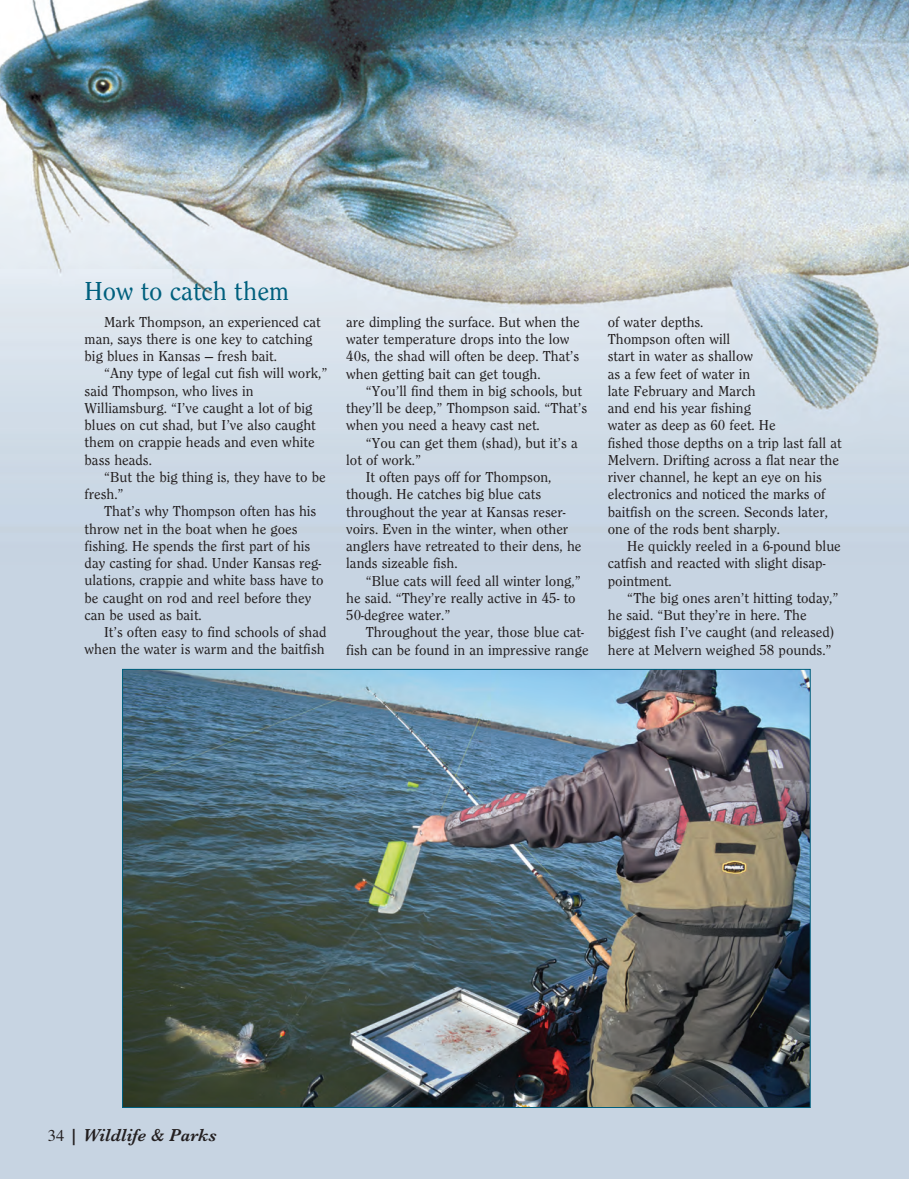
<style>
.page{position:relative;width:909px;height:1179px;background:#fff}
.page>*{position:absolute;margin:0;border:0;box-sizing:border-box;transform-origin:0 0}
.t1{font:27px "Clearface Regular DTC";color:#00607e}
.t2{font:italic 600 18px "Baskerville";color:#231f20}
.t3{font:15px "Clearface Regular DTC";color:#231f20}
.s1{font-family:"Times";font-weight:400;font-style:normal;font-size:16.5px}
</style>
<div class="page">
<img style="left:0;top:0;width:909px;height:1179px">
<img style="left:124px;top:671px;width:684px;height:435px">
<p class="t1" style="left:85px;top:281px;width:206px">How to catch them</p>
<p class="t3" style="left:104px;top:316px;width:218px">Mark Thompson, an experienced cat</p>
<p class="t3" style="left:85px;top:333px;width:229px">man, says there is one key to catching</p>
<p class="t3" style="left:85px;top:350px;width:194px">big blues in Kansas — fresh bait.</p>
<p class="t3" style="left:104px;top:368px;width:225px">“Any type of legal cut fish will work,”</p>
<p class="t3" style="left:85px;top:385px;width:170px">said Thompson, who lives in</p>
<p class="t3" style="left:85px;top:402px;width:229px">Williamsburg. “I’ve caught a lot of big</p>
<p class="t3" style="left:85px;top:419px;width:233px">blues on cut shad, but I’ve also caught</p>
<p class="t3" style="left:85px;top:437px;width:231px">them on crappie heads and even white</p>
<p class="t3" style="left:85px;top:454px;width:69px">bass heads.</p>
<p class="t3" style="left:104px;top:471px;width:223px">“But the big thing is, they have to be</p>
<p class="t3" style="left:85px;top:488px;width:40px">fresh.”</p>
<p class="t3" style="left:104px;top:506px;width:214px">That’s why Thompson often has his</p>
<p class="t3" style="left:85px;top:523px;width:214px">throw net in the boat when he goes</p>
<p class="t3" style="left:85px;top:540px;width:227px">fishing. He spends the first part of his</p>
<p class="t3" style="left:85px;top:557px;width:238px">day casting for shad. Under Kansas reg-</p>
<p class="t3" style="left:85px;top:575px;width:240px">ulations, crappie and white bass have to</p>
<p class="t3" style="left:85px;top:592px;width:228px">be caught on rod and reel before they</p>
<p class="t3" style="left:85px;top:609px;width:119px">can be used as bait.</p>
<p class="t3" style="left:104px;top:626px;width:224px">It’s often easy to find schools of shad</p>
<p class="t3" style="left:85px;top:644px;width:241px">when the water is warm and the baitfish</p>
<p class="t3" style="left:346px;top:316px;width:235px">are dimpling the surface. But when the</p>
<p class="t3" style="left:346px;top:333px;width:225px">water temperature drops into the low</p>
<p class="t3" style="left:346px;top:351px;width:234px">40s, the shad will often be deep. That’s</p>
<p class="t3" style="left:346px;top:368px;width:196px">when getting bait can get tough.</p>
<p class="t3" style="left:366px;top:385px;width:218px">“You’ll find them in big schools, but</p>
<p class="t3" style="left:346px;top:402px;width:242px">they’ll be deep,” Thompson said. “That’s</p>
<p class="t3" style="left:346px;top:420px;width:195px">when you need a heavy cast net.</p>
<p class="t3" style="left:366px;top:437px;width:214px">“You can get them (shad), but it’s a</p>
<p class="t3" style="left:346px;top:454px;width:76px">lot of work.”</p>
<p class="t3" style="left:366px;top:471px;width:187px">It often pays off for Thompson,</p>
<p class="t3" style="left:346px;top:489px;width:196px">though. He catches big blue cats</p>
<p class="t3" style="left:346px;top:506px;width:221px">throughout the year at Kansas reser-</p>
<p class="t3" style="left:346px;top:523px;width:224px">voirs. Even in the winter, when other</p>
<p class="t3" style="left:346px;top:540px;width:237px">anglers have retreated to their dens, he</p>
<p class="t3" style="left:346px;top:558px;width:113px">lands sizeable fish.</p>
<p class="t3" style="left:366px;top:575px;width:216px">“Blue cats will feed all winter long,”</p>
<p class="t3" style="left:346px;top:592px;width:231px">he said. “They’re really active in 45- to</p>
<p class="t3" style="left:346px;top:609px;width:106px">50-degree water.”</p>
<p class="t3" style="left:366px;top:627px;width:220px">Throughout the year, those blue cat-</p>
<p class="t3" style="left:346px;top:644px;width:244px">fish can be found in an impressive range</p>
<p class="t3" style="left:608px;top:316px;width:97px">of water depths.</p>
<p class="t3" style="left:608px;top:333px;width:124px">Thompson often will</p>
<p class="t3" style="left:608px;top:351px;width:147px">start in water as shallow</p>
<p class="t3" style="left:608px;top:368px;width:144px">as a few feet of water in</p>
<p class="t3" style="left:608px;top:385px;width:149px">late February and March</p>
<p class="t3" style="left:608px;top:402px;width:145px">and end his year fishing</p>
<p class="t3" style="left:608px;top:420px;width:169px">water as deep as 60 feet. He</p>
<p class="t3" style="left:608px;top:437px;width:235px">fished those depths on a trip last fall at</p>
<p class="t3" style="left:608px;top:454px;width:233px">Melvern. Drifting across a flat near the</p>
<p class="t3" style="left:608px;top:471px;width:215px">river channel, he kept an eye on his</p>
<p class="t3" style="left:608px;top:489px;width:219px">electronics and noticed the marks of</p>
<p class="t3" style="left:608px;top:506px;width:222px">baitfish on the screen. Seconds later,</p>
<p class="t3" style="left:608px;top:523px;width:174px">one of the rods bent sharply.</p>
<p class="t3" style="left:627px;top:540px;width:215px">He quickly reeled in a 6-pound blue</p>
<p class="t3" style="left:608px;top:558px;width:219px">catfish and reacted with slight disap-</p>
<p class="t3" style="left:608px;top:575px;width:66px">pointment.</p>
<p class="t3" style="left:627px;top:592px;width:213px">“The big ones aren’t hitting today,”</p>
<p class="t3" style="left:608px;top:609px;width:200px">he said. “But they’re in here. The</p>
<p class="t3" style="left:608px;top:627px;width:228px">biggest fish I’ve caught (and released)</p>
<p class="t3" style="left:608px;top:644px;width:225px">here at Melvern weighed 58 pounds.”</p>
<p class="t2" style="left:48px;top:1124px;width:170px"><span class="s1">34</span> | Wildlife &amp; Parks</p>
</div>
